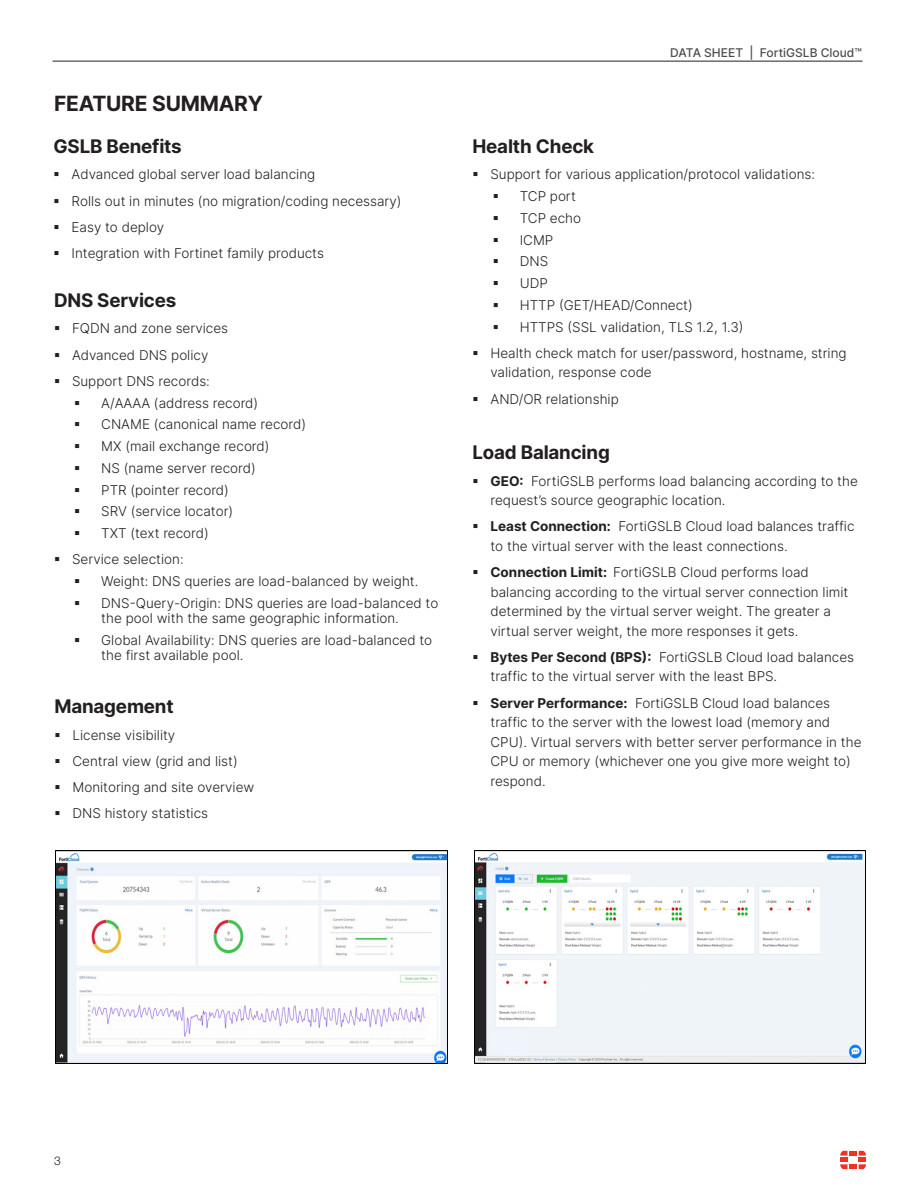
<style>
.page{position:relative;width:918px;height:1188px;background:#fff}
.page>*{position:absolute;margin:0;border:0;box-sizing:border-box;transform-origin:0 0}
.Section_Header{font:700 21px "Inter";letter-spacing:-.01em;color:#231f20}
.Section_Subhead{font:700 18.75px "Inter";letter-spacing:-.01em;color:#231f20}
.t1{font:300 13.5px/19.5px "Inter";color:#231f20}
.t2{font:500 12px "Inter";color:#4d4d4f}
.t3{font:300 12px "Helvetica Neue LT Pro";color:#231f20}
.s1{font-weight:700}
</style>
<div class="page">
<svg style="left:840px;top:1151px;width:26px;height:18px"></svg>
<hr style="left:53px;top:61px;width:810px;height:1px;background:#231f20">
<img style="left:56px;top:850px;width:391px;height:213px">
<img style="left:474px;top:850px;width:392px;height:213px">
<p class="Section_Header" style="left:54px;top:88px;width:211px">FEATURE SUMMARY</p>
<p class="Section_Subhead" style="left:54px;top:133px;width:130px">GSLB Benefits</p>
<p class="t1" style="left:54px;top:164px;width:263px">▪ Advanced global server load balancing</p>
<p class="t1" style="left:54px;top:191px;width:350px">▪ Rolls out in minutes (no migration/coding necessary)</p>
<p class="t1" style="left:54px;top:217px;width:112px">▪ Easy to deploy</p>
<p class="t1" style="left:54px;top:243px;width:272px">▪ Integration with Fortinet family products</p>
<p class="Section_Subhead" style="left:54px;top:287px;width:124px">DNS Services</p>
<p class="t1" style="left:54px;top:318px;width:176px">▪ FQDN and zone services</p>
<p class="t1" style="left:54px;top:345px;width:156px">▪ Advanced DNS policy</p>
<p class="t1" style="left:54px;top:371px;width:157px">▪ Support DNS records:</p>
<p class="t1" style="left:74px;top:393px;width:186px">▪ A/AAAA (address record)</p>
<p class="t1" style="left:74px;top:414px;width:233px">▪ CNAME (canonical name record)</p>
<p class="t1" style="left:74px;top:436px;width:197px">▪ MX (mail exchange record)</p>
<p class="t1" style="left:74px;top:458px;width:183px">▪ NS (name server record)</p>
<p class="t1" style="left:74px;top:480px;width:156px">▪ PTR (pointer record)</p>
<p class="t1" style="left:74px;top:501px;width:160px">▪ SRV (service locator)</p>
<p class="t1" style="left:74px;top:523px;width:136px">▪ TXT (text record)</p>
<p class="t1" style="left:54px;top:549px;width:131px">▪ Service selection:</p>
<p class="t1" style="left:74px;top:571px;width:346px">▪ Weight: DNS queries are load-balanced by weight.</p>
<p class="t1" style="left:101px;top:595px;width:339px;line-height:15px;text-indent:-27px">▪ DNS-Query-Origin: DNS queries are load-balanced to the pool with the same geographic information.</p>
<p class="t1" style="left:101px;top:632px;width:332px;line-height:15px;text-indent:-27px">▪ Global Availability: DNS queries are load-balanced to the first available pool.</p>
<p class="Section_Subhead" style="left:54px;top:693px;width:121px">Management</p>
<p class="t1" style="left:54px;top:725px;width:122px">▪ License visibility</p>
<p class="t1" style="left:54px;top:751px;width:185px">▪ Central view (grid and list)</p>
<p class="t1" style="left:54px;top:777px;width:201px">▪ Monitoring and site overview</p>
<p class="t1" style="left:54px;top:804px;width:155px">▪ DNS history statistics</p>
<p class="t2" style="left:670px;top:44px;width:193px">DATA SHEET | FortiGSLB Cloud™</p>
<p class="Section_Subhead" style="left:472px;top:133px;width:123px">Health Check</p>
<p class="t1" style="left:472px;top:164px;width:344px">▪ Support for various application/protocol validations:</p>
<p class="t1" style="left:493px;top:186px;width:85px">▪ TCP port</p>
<p class="t1" style="left:493px;top:208px;width:90px">▪ TCP echo</p>
<p class="t1" style="left:493px;top:230px;width:62px">▪ ICMP</p>
<p class="t1" style="left:493px;top:251px;width:57px">▪ DNS</p>
<p class="t1" style="left:493px;top:273px;width:57px">▪ UDP</p>
<p class="t1" style="left:493px;top:295px;width:202px">▪ HTTP (GET/HEAD/Connect)</p>
<p class="t1" style="left:493px;top:317px;width:252px">▪ HTTPS (SSL validation, TLS 1.2, 1.3)</p>
<p class="t1" style="left:491px;top:343px;width:358px;text-indent:-18px">▪ Health check match for user/password, hostname, string validation, response code</p>
<p class="t1" style="left:472px;top:389px;width:148px">▪ AND/OR relationship</p>
<p class="Section_Subhead" style="left:472px;top:439px;width:139px">Load Balancing</p>
<p class="t1" style="left:491px;top:471px;width:369px;text-indent:-18px">▪ <span class="s1">GEO:</span> FortiGSLB performs load balancing according to the request’s source geographic location.</p>
<p class="t1" style="left:491px;top:516px;width:366px;text-indent:-18px">▪ <span class="s1">Least Connection:</span> FortiGSLB Cloud load balances traffic to the virtual server with the least connections.</p>
<p class="t1" style="left:491px;top:562px;width:359px;text-indent:-18px">▪ <span class="s1">Connection Limit:</span> FortiGSLB Cloud performs load balancing according to the virtual server connection limit determined by the virtual server weight. The greater a virtual server weight, the more responses it gets.</p>
<p class="t1" style="left:491px;top:647px;width:365px;text-indent:-18px">▪ <span class="s1">Bytes Per Second (BPS):</span> FortiGSLB Cloud load balances traffic to the virtual server with the least BPS.</p>
<p class="t1" style="left:491px;top:693px;width:373px;text-indent:-18px">▪ <span class="s1">Server Performance:</span> FortiGSLB Cloud load balances traffic to the server with the lowest load (memory and CPU). Virtual servers with better server performance in the CPU or memory (whichever one you give more weight to) respond.</p>
<p class="t3" style="left:54px;top:1154px;width:8px">3</p>
</div>
